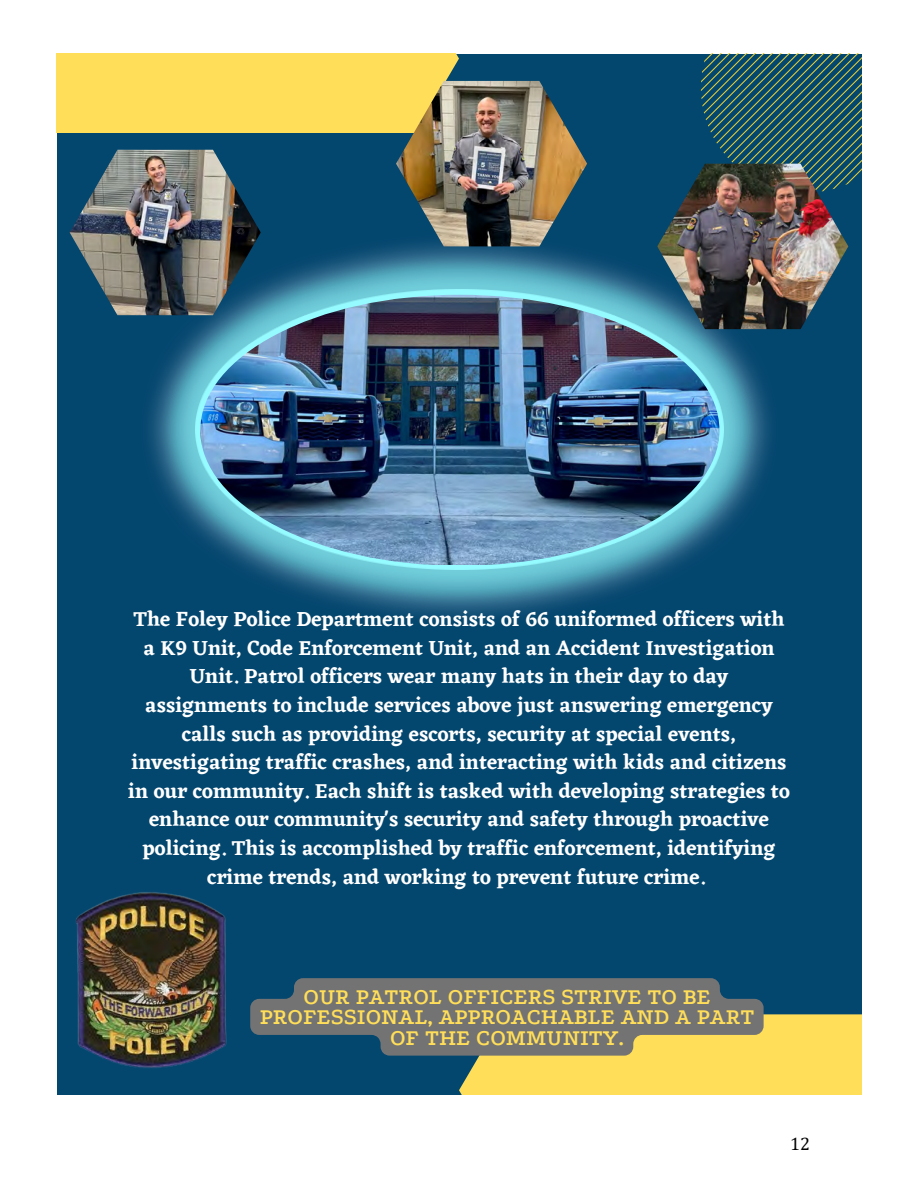
<style>
.page{position:relative;width:918px;height:1188px;background:#fff}
.page>*{position:absolute;margin:0;border:0;box-sizing:border-box;transform-origin:0 0}
.t1{font:600 23.7px/20.7px "Podkova";color:#ffde59;text-align:center}
.t2{font:600 21px/28.7px "Eczar";color:#fff;text-align:center}
.t3{font:18px "Cambria";color:#000}
</style>
<div class="page">
<div style="left:57px;top:54px;width:804px;height:1041px;background:#03466e"></div>
<img style="left:139px;top:246px;width:640px;height:371px">
<img style="left:200px;top:295px;width:519px;height:270px;border-radius:50%">
<div style="left:57px;top:54px;width:402px;height:79px;background:#ffde59"></div>
<div style="left:459px;top:1014px;width:402px;height:81px;background:#ffde59"></div>
<img style="left:75px;top:892px;width:152px;height:176px">
<img style="left:70px;top:150px;width:191px;height:165px">
<svg style="left:250px;top:978px;width:514px;height:78px"></svg>
<img style="left:396px;top:81px;width:191px;height:165px">
<svg style="left:701px;top:54px;width:160px;height:130px"></svg>
<img style="left:657px;top:164px;width:191px;height:165px">
<p class="t2" style="left:128px;top:605px;width:663px">The Foley Police Department consists of 66 uniformed officers with a K9 Unit, Code Enforcement Unit, and an Accident Investigation Unit. Patrol officers wear many hats in their day to day assignments to include services above just answering emergency calls such as providing escorts, security at special events, investigating traffic crashes, and interacting with kids and citizens in our community. Each shift is tasked with developing strategies to enhance our community's security and safety through proactive policing. This is accomplished by traffic enforcement, identifying crime trends, and working to prevent future crime.</p>
<p class="t1" style="left:260px;top:986px;width:496px">OUR PATROL OFFICERS STRIVE TO BE<br>PROFESSIONAL, APPROACHABLE AND A PART<br>OF THE COMMUNITY.</p>
<p class="t3" style="left:790px;top:1133px;width:21px">12</p>
</div>
